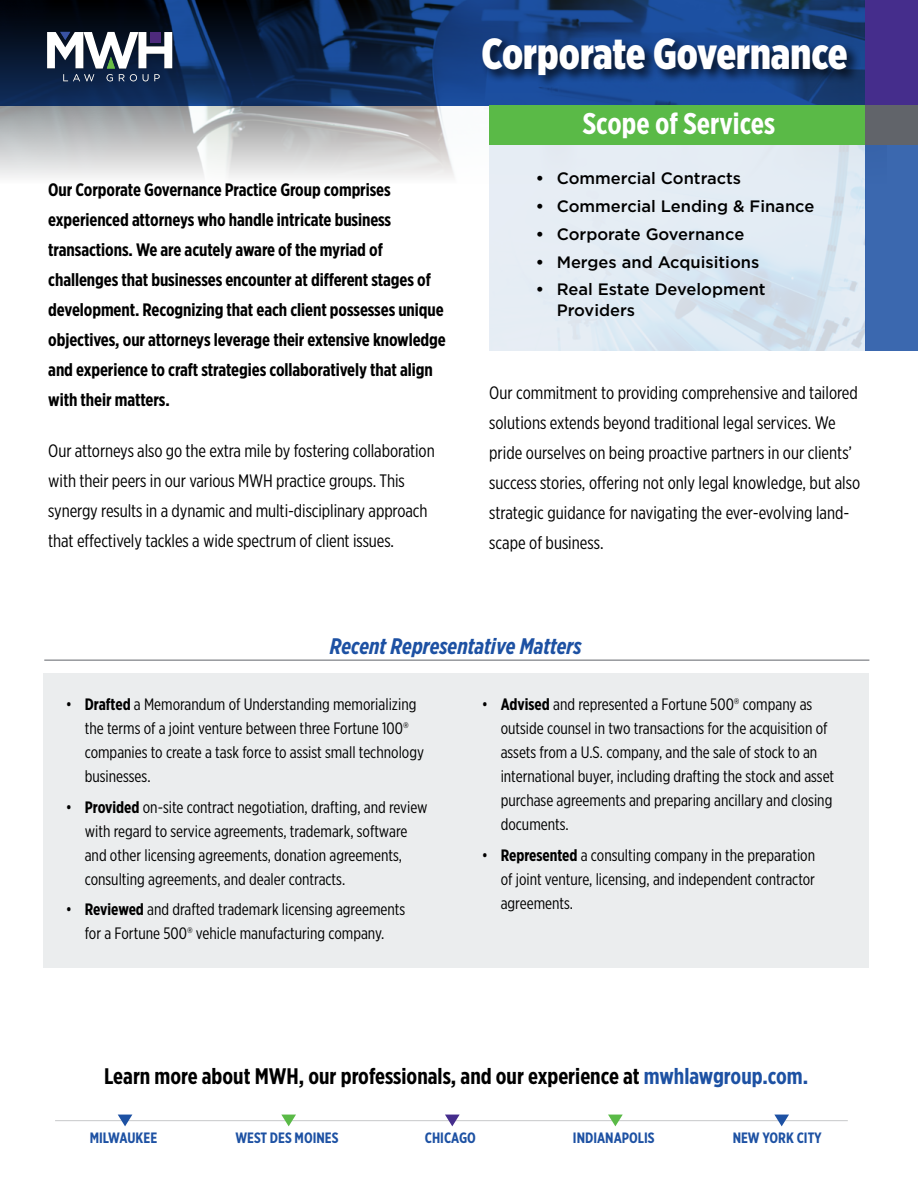
<style>
.page{position:relative;width:918px;height:1188px;background:#fff}
.page>*{position:absolute;margin:0;border:0;box-sizing:border-box;transform-origin:0 0}
.t1{font:900 43.5px "Gotham X Narrow";color:#fff}
.t2{font:700 30px "Gotham X Narrow";color:#fff}
.t3{font:700 22.5px "Gotham X Narrow";color:#000}
.t4{font:italic 700 22.5px "Gotham X Narrow";letter-spacing:-.005em;color:#1d51a3}
.t5{font:18px/30px "Gotham X Narrow";letter-spacing:-.005em;color:#000}
.t6{font:700 18px/30px "Gotham X Narrow";letter-spacing:-.005em;color:#000}
.t7{font:16.5px/24px "Gotham X Narrow";color:#000}
.t8{font:500 16.5px/21px "Gotham";color:#000}
.t9{font:700 15px "Gotham X Narrow";color:#1d51a3}
.s1{font-weight:700}
.s2{color:#1d51a3}
</style>
<div class="page">
<img style="left:0;top:0;width:489px;height:178px">
<svg style="left:489px;top:145px;width:377px;height:206px;background:#dfe9f2"></svg>
<svg style="left:1px;top:0;width:865px;height:105px;background:#112f5e"></svg>
<div style="left:479px;top:34px;width:382px;height:54px;background:#000;opacity:.75"></div>
<div style="left:866px;top:68px;width:52px;height:283px;background:#3b68af"></div>
<div style="left:866px;top:0;width:52px;height:105px;background:#452d8c"></div>
<div style="left:489px;top:105px;width:381px;height:40px;background:#5aba47"></div>
<div style="left:866px;top:105px;width:52px;height:40px;background:#61646a"></div>
<svg style="left:47px;top:32px;width:125px;height:49px"></svg>
<div style="left:43px;top:673px;width:826px;height:294px;background:#ebedee"></div>
<hr style="left:44px;top:660px;width:825px;height:1px;background:#61646a">
<hr style="left:55px;top:1120px;width:793px;height:1px;background:#c7c8ca">
<svg style="left:118px;top:1115px;width:14px;height:11px"></svg>
<svg style="left:281px;top:1115px;width:15px;height:11px"></svg>
<svg style="left:445px;top:1115px;width:15px;height:11px"></svg>
<svg style="left:608px;top:1115px;width:15px;height:11px"></svg>
<svg style="left:774px;top:1115px;width:15px;height:11px"></svg>
<h1 class="t1" style="left:482px;top:27px;width:368px">Corporate Governance</h1>
<p class="t6" style="left:48px;top:175px;width:399px">Our Corporate Governance Practice Group comprises experienced attorneys who handle intricate business transactions. We are acutely aware of the myriad of challenges that businesses encounter at different stages of development. Recognizing that each client possesses unique objectives, our attorneys leverage their extensive knowledge and experience to craft strategies collaboratively that align with their matters.</p>
<p class="t5" style="left:48px;top:435px;width:388px">Our attorneys also go the extra mile by fostering collaboration with their peers in our various MWH practice groups. This synergy results in a dynamic and multi-disciplinary approach that effectively tackles a wide spectrum of client issues.</p>
<h2 class="t2" style="left:583px;top:105px;width:194px">Scope of Services</h2>
<p class="t8" style="left:536px;top:168px;width:207px"><span class="s1">•</span> Commercial Contracts</p>
<p class="t8" style="left:536px;top:196px;width:280px"><span class="s1">•</span> Commercial Lending &amp; Finance</p>
<p class="t8" style="left:536px;top:223px;width:210px"><span class="s1">•</span> Corporate Governance</p>
<p class="t8" style="left:536px;top:251px;width:225px"><span class="s1">•</span> Merges and Acquisitions</p>
<p class="t8" style="left:557px;top:279px;width:211px;text-indent:-21px"><span class="s1">•</span> Real Estate Development<br>Providers</p>
<p class="t5" style="left:489px;top:378px;width:372px">Our commitment to providing comprehensive and tailored solutions extends beyond traditional legal services. We pride ourselves on being proactive partners in our clients’ success stories, offering not only legal knowledge, but also strategic guidance for navigating the ever-evolving land&shy;scape of business.</p>
<h3 class="t4" style="left:330px;top:632px;width:253px">Recent Representative Matters</h3>
<p class="t7" style="left:85px;top:692px;width:341px;text-indent:-19px">• <span class="s1">Drafted</span> a Memorandum of Understanding memorializing the terms of a joint venture between three Fortune 100® companies to create a task force to assist small technology businesses.</p>
<p class="t7" style="left:85px;top:795px;width:344px;text-indent:-19px">• <span class="s1">Provided</span> on-site contract negotiation, drafting, and review with regard to service agreements, trademark, software and other licensing agreements, donation agreements, consulting agreements, and dealer contracts.</p>
<p class="t7" style="left:66px;top:897px;width:341px;text-align:center">• <span class="s1">Reviewed</span> and drafted trademark licensing agreements for a Fortune 500® vehicle manufacturing company.</p>
<p class="t7" style="left:501px;top:692px;width:335px;text-indent:-19px">• <span class="s1">Advised</span> and represented a Fortune 500® company as outside counsel in two transactions for the acquisition of assets from a U.S. company, and the sale of stock to an international buyer, including drafting the stock and asset purchase agreements and preparing ancillary and closing documents.</p>
<p class="t7" style="left:501px;top:843px;width:316px;text-align:justify;text-indent:-19px">• <span class="s1">Represented</span> a consulting company in the preparation of joint venture, licensing, and independent contractor agreements.</p>
<h3 class="t3" style="left:104px;top:1062px;width:706px">Learn more about MWH, our professionals, and our experience at <span class="s2">mwhlawgroup.com.</span></h3>
<p class="t9" style="left:90px;top:1128px;width:69px">MILWAUKEE</p>
<p class="t9" style="left:235px;top:1128px;width:105px">WEST DES MOINES</p>
<p class="t9" style="left:425px;top:1128px;width:53px">CHICAGO</p>
<p class="t9" style="left:573px;top:1128px;width:83px">INDIANAPOLIS</p>
<p class="t9" style="left:733px;top:1128px;width:91px">NEW YORK CITY</p>
</div>
